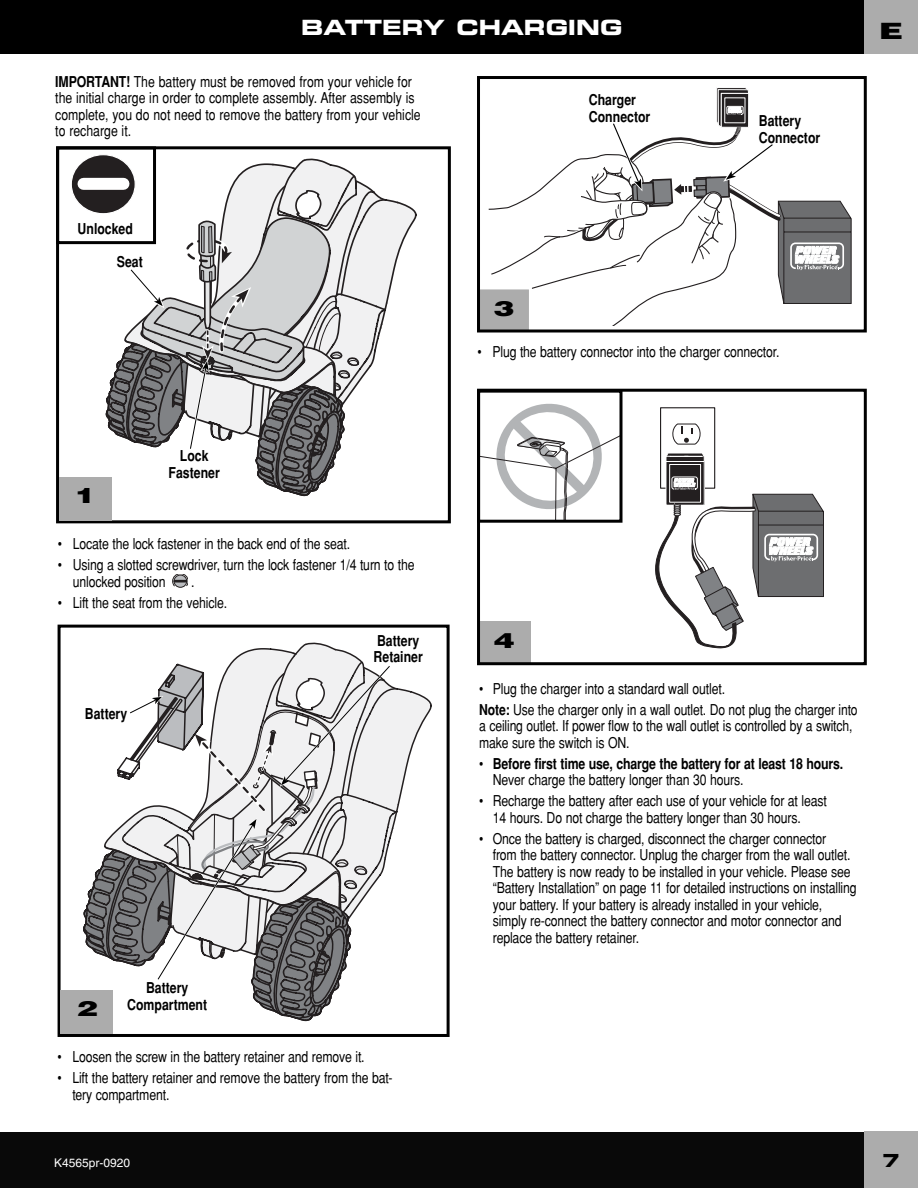
<style>
.page{position:relative;width:918px;height:1188px;background:#fff}
.page>*{position:absolute;margin:0;border:0;box-sizing:border-box;transform-origin:0 0}
.t1{font:900 22.5px "Helvetica";color:#000;scale:1.5 1}
.t2{font:21px "Eurostile Bold Extended Two";color:#fff}
.t3{font:900 21px "Helvetica";color:#000;scale:1.5 1}
.t4{font:condensed 15px/16.5px "Helvetica";letter-spacing:-.01em;color:#000}
.t5{font:700 condensed 15px/16.5px "Helvetica";color:#000}
.t6{font:12px "Helvetica";color:#fff}
.s1{font-weight:700}
.s2{font-weight:400}
</style>
<div class="page">
<div style="left:0;top:1132px;width:918px;height:56px;background:#090909"></div>
<div style="left:864px;top:1132px;width:54px;height:56px;background:#acacac"></div>
<div style="left:0;top:0;width:918px;height:54px;background:#000"></div>
<div style="left:864px;top:0;width:54px;height:54px;background:#acacac"></div>
<div style="left:478px;top:288px;width:52px;height:43px;background:#acacac"></div>
<div style="left:476px;top:286px;width:56px;height:47px;border:3px solid #fff"></div>
<div style="left:477px;top:76px;width:390px;height:257px;border:3px solid #000"></div>
<div style="left:478px;top:622px;width:52px;height:43px;background:#acacac"></div>
<div style="left:477px;top:389px;width:390px;height:276px;border:3px solid #000"></div>
<div style="left:660px;top:407px;width:55px;height:82px;border:1px solid #231f20"></div>
<svg style="left:668px;top:463px;width:35px;height:15px"></svg>
<div style="left:666px;top:461px;width:39px;height:44px;border:1px solid #fff"></div>
<div style="left:670px;top:465px;width:31px;height:37px;background:#231f20"></div>
<div style="left:669px;top:464px;width:32px;height:38px;border:1px solid #fff"></div>
<svg style="left:666px;top:453px;width:39px;height:9px"></svg>
<svg style="left:672px;top:423px;width:29px;height:22px"></svg>
<div style="left:672px;top:477px;width:26px;height:13px;border:1px solid #fff;border-radius:2px"></div>
<svg style="left:655px;top:478px;width:169px;height:170px"></svg>
<svg style="left:488px;top:87px;width:364px;height:239px"></svg>
<div style="left:56px;top:146px;width:395px;height:377px;border:3px solid #000"></div>
<svg style="left:124px;top:158px;width:293px;height:221px"></svg>
<svg style="left:125px;top:163px;width:199px;height:8px"></svg>
<div style="left:174px;top:575px;width:13px;height:13px;border:1px solid #231f20;border-radius:50%"></div>
<svg style="left:172px;top:574px;width:15px;height:13px"></svg>
<svg style="left:105px;top:171px;width:257px;height:326px"></svg>
<div style="left:58px;top:625px;width:392px;height:412px;border:3px solid #000"></div>
<svg style="left:300px;top:643px;width:132px;height:379px"></svg>
<svg style="left:230px;top:647px;width:98px;height:16px"></svg>
<svg style="left:83px;top:663px;width:309px;height:357px"></svg>
<div style="left:71px;top:155px;width:64px;height:59px;background:#231f20;border-radius:50%"></div>
<div style="left:71px;top:154px;width:65px;height:60px;border:1px solid #fff;border-radius:50%"></div>
<div style="left:84px;top:178px;width:39px;height:12px;background:#fff"></div>
<div style="left:56px;top:146px;width:100px;height:98px;border:3px solid #000"></div>
<div style="left:61px;top:990px;width:52px;height:44px;background:#acacac"></div>
<div style="left:59px;top:477px;width:53px;height:43px;background:#acacac"></div>
<svg style="left:481px;top:403px;width:137px;height:116px"></svg>
<div style="left:477px;top:390px;width:145px;height:133px;border:3px solid #000"></div>
<h2 class="t2" style="left:301px;top:20px;width:323px">BATTERY CHARGING</h2>
<p class="t4" style="left:55px;top:75px;width:367px"><span class="s1">IMPORTANT!</span> The battery must be removed from your vehicle for the initial charge in order to complete assembly. After assembly is complete, you do not need to remove the battery from your vehicle to recharge it.</p>
<p class="t5" style="left:589px;top:93px;width:63px">Charger<br>Connector</p>
<p class="t5" style="left:78px;top:222px;width:57px">Unlocked</p>
<p class="t5" style="left:117px;top:255px;width:27px">Seat</p>
<h2 class="t3" style="left:494px;top:300px;width:16px">3</h2>
<p class="t5" style="left:759px;top:114px;width:63px">Battery<br>Connector</p>
<p class="t4" style="left:477px;top:345px;width:304px">• Plug the battery connector into the charger connector.</p>
<h1 class="t1" style="left:879px;top:23px;width:18px">E</h1>
<h2 class="t3" style="left:75px;top:488px;width:16px">1</h2>
<p class="t5" style="left:169px;top:449px;width:53px;text-align:center">Lock<br>Fastener</p>
<p class="t4" style="left:58px;top:537px;width:294px">• Locate the lock fastener in the back end of the seat.</p>
<p class="t4" style="left:73px;top:558px;width:343px;text-indent:-15px">• Using a slotted screwdriver, turn the lock fastener 1/4 turn to the unlocked position</p>
<p class="t4" style="left:191px;top:574px;width:5px">.</p>
<p class="t4" style="left:58px;top:595px;width:171px">• Lift the seat from the vehicle.</p>
<p class="t5" style="left:85px;top:707px;width:44px">Battery</p>
<h2 class="t3" style="left:76px;top:1001px;width:16px">2</h2>
<p class="t5" style="left:127px;top:981px;width:81px;text-align:center">Battery<br>Compartment</p>
<p class="t5" style="left:374px;top:634px;width:51px">Battery<br>Retainer</p>
<p class="t4" style="left:57px;top:1050px;width:309px">• Loosen the screw in the battery retainer and remove it.</p>
<p class="t4" style="left:72px;top:1071px;width:322px;text-indent:-15px">• Lift the battery retainer and remove the battery from the bat&shy;tery compartment.</p>
<p class="t6" style="left:54px;top:1158px;width:78px">K4565pr-0920</p>
<h2 class="t3" style="left:494px;top:633px;width:16px">4</h2>
<p class="t4" style="left:479px;top:679px;width:380px;line-height:21px">• Plug the charger into a standard wall outlet.<br><span class="s1">Note:</span> Use the charger only in a wall outlet. Do not plug the charger into</p>
<p class="t4" style="left:479px;top:719px;width:375px">a ceiling outlet. If power flow to the wall outlet is controlled by a switch, make sure the switch is ON.</p>
<p class="t5" style="left:493px;top:757px;width:352px;text-indent:-14px"><span class="s2">•</span> Before first time use, charge the battery for at least 18 hours.<br><span class="s2">Never charge the battery longer than 30 hours.</span></p>
<p class="t4" style="left:493px;top:794px;width:336px;text-indent:-14px">• Recharge the battery after each use of your vehicle for at least<br>14 hours. Do not charge the battery longer than 30 hours.</p>
<p class="t4" style="left:493px;top:832px;width:366px;text-indent:-14px">• Once the battery is charged, disconnect the charger connector<br>from the battery connector. Unplug the charger from the wall outlet.<br>The battery is now ready to be installed in your vehicle. Please see “Battery Installation” on page 11 for detailed instructions on installing your battery. If your battery is already installed in your vehicle, simply re-connect the battery connector and motor connector and replace the battery retainer.</p>
</div>
